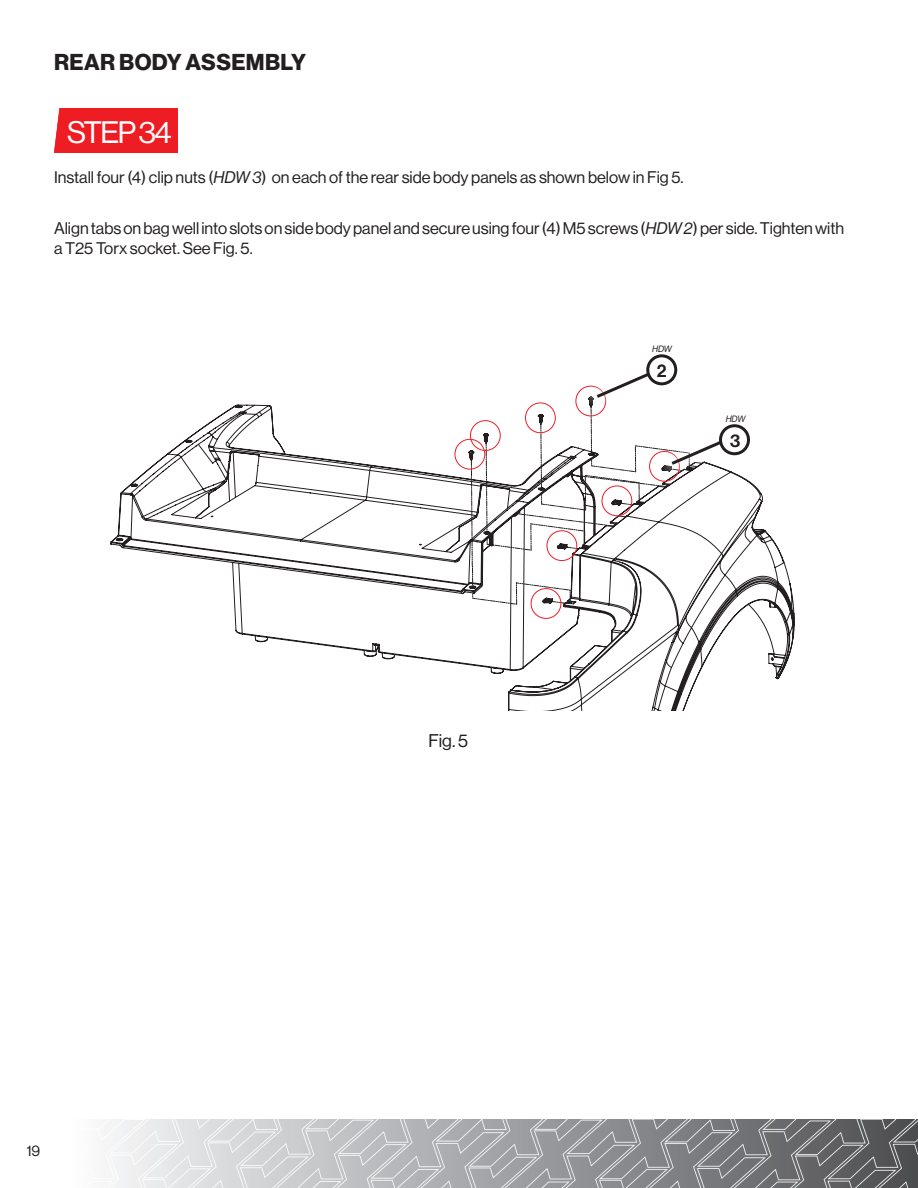
<style>
.page{position:relative;width:918px;height:1188px;background:#fff}
.page>*{position:absolute;margin:0;border:0;box-sizing:border-box;transform-origin:0 0}
.t1{font:30.45px "N Haas Grotesk DS Pro 55 Rg";color:#fff}
.t2{font:22.5px "N Haas Grotesk DS Pro 75 Bd";letter-spacing:.015em;color:#231f20}
.t3{font:18px "N Haas Grotesk DS Pro 55 Rg";color:#231f20}
.t4{font:18px "N Haas Grotesk DS Pro 65 Md";color:#231f20}
.t5{font:16.5px/19.8px "N Haas Grotesk DS Pro 55 Rg";color:#231f20}
.t6{font:15px "N Haas Grotesk DS Pro 55 Rg";color:#231f20}
.t7{font:9px "N Haas Grotesk DS Pro 56 It";letter-spacing:-.015em;color:#231f20}
.s1{font-family:"N Haas Grotesk DS Pro 56 It"}
</style>
<div class="page">
<img style="left:110px;top:1120px;width:808px;height:68px">
<svg style="left:54px;top:108px;width:13px;height:45px"></svg>
<div style="left:67px;top:108px;width:110px;height:45px;background:#ee1d23"></div>
<svg style="left:111px;top:404px;width:683px;height:307px"></svg>
<div style="left:455px;top:439px;width:30px;height:31px;border:1px solid #ed1f26;border-radius:50%"></div>
<div style="left:470px;top:420px;width:31px;height:31px;border:1px solid #ed1f26;border-radius:50%"></div>
<div style="left:531px;top:588px;width:30px;height:31px;border:1px solid #ed1f26;border-radius:50%"></div>
<svg style="left:471px;top:361px;width:264px;height:243px"></svg>
<div style="left:721px;top:426px;width:28px;height:28px;background:#fff;border-radius:50%"></div>
<div style="left:719px;top:424px;width:31px;height:31px;border:3px solid #231f20;border-radius:50%"></div>
<div style="left:648px;top:356px;width:28px;height:28px;background:#fff;border-radius:50%"></div>
<div style="left:646px;top:354px;width:31px;height:31px;border:3px solid #231f20;border-radius:50%"></div>
<p class="t2" style="left:54px;top:49px;width:253px">REAR BODY ASSEMBLY</p>
<p class="t1" style="left:66px;top:114px;width:98px">STE 6</p>
<p class="t1" style="left:118px;top:115px;width:55px">P 34</p>
<p class="t5" style="left:54px;top:167px;width:631px">Install four (4) clip nuts (<span class="s1">HDW 3</span>) on each of the rear side body panels as shown below in Fig 5.</p>
<p class="t5" style="left:54px;top:219px;width:792px">Align tabs on bag well into slots on side body panel and secure using four (4) M5 screws (<span class="s1">HDW 2</span>) per side. Tighten with a T25 Torx socket. See Fig. 5.</p>
<p class="t7" style="left:652px;top:344px;width:21px">HDW</p>
<p class="t3" style="left:428px;top:730px;width:41px">Fig. 5</p>
<p class="t4" style="left:657px;top:360px;width:11px">2</p>
<p class="t7" style="left:726px;top:414px;width:21px">HDW</p>
<p class="t4" style="left:730px;top:430px;width:12px">3</p>
<p class="t6" style="left:26px;top:1143px;width:15px">19</p>
</div>
